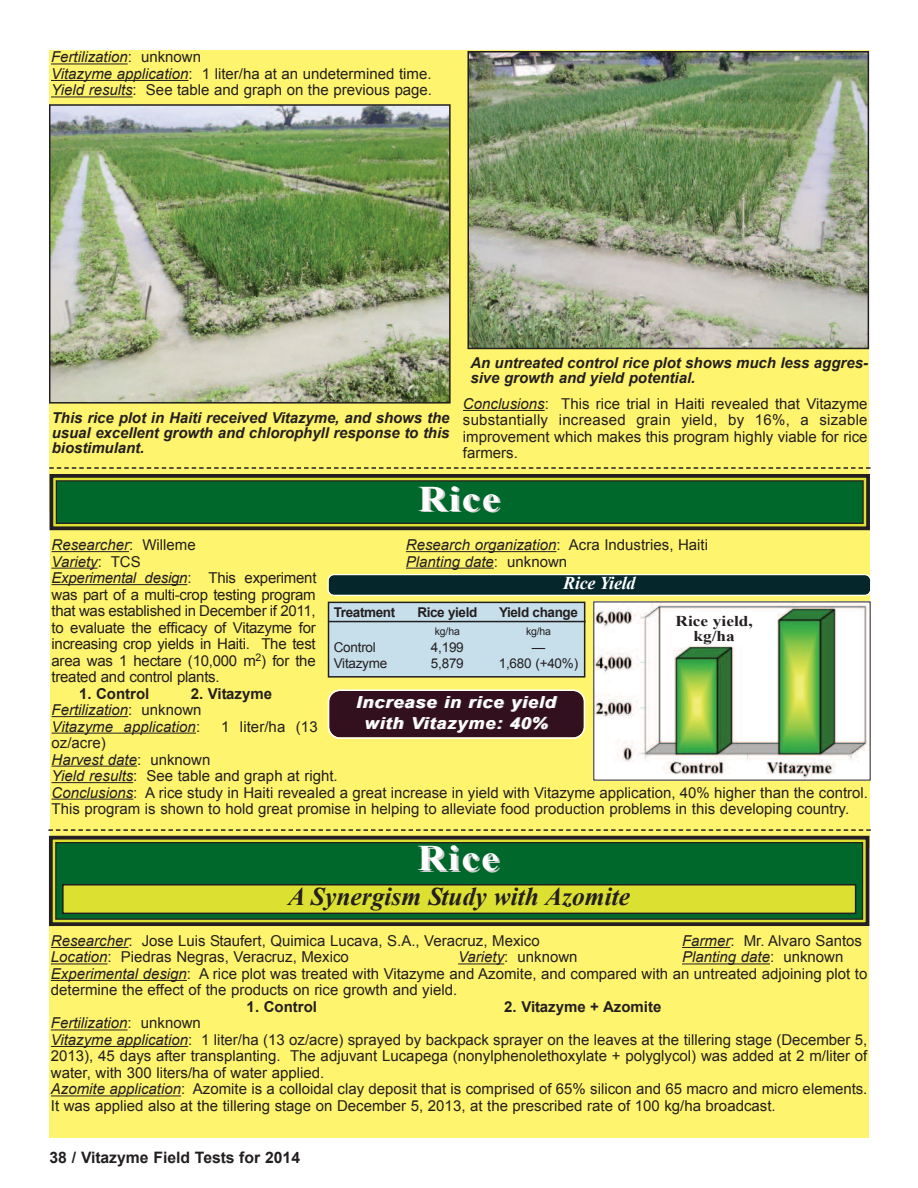
<style>
.page{position:relative;width:918px;height:1188px;background:#fff}
.page>*{position:absolute;margin:0;border:0;box-sizing:border-box;transform-origin:0 0}
.t1{font:700 36px "Times New Roman";letter-spacing:.05em;color:#fff;scale:1.11 1}
.t2{font:italic 700 25.5px "Times New Roman";color:#231f20}
.t3{font:italic 700 18px "Times New Roman";letter-spacing:-.015em;color:#fff}
.t4{font:italic 700 16.5px/21px "Arial";letter-spacing:.05em;color:#fff;text-align:center;scale:1.1 1}
.t5{font:700 15.75px "Arial";color:#231f20}
.t6{font:15px/16.5px "Arial";color:#231f20}
.t7{font:italic 700 15px/15px "Arial";color:#231f20;text-align:justify}
.t8{font:italic 15px/16.5px "Arial";color:#231f20}
.t9{font:700 15px "Arial";color:#231f20}
.t10{font:700 15px/15px "Times New Roman";color:#231f20;text-align:center;scale:1.15 1}
.t11{font:13.5px "Arial";letter-spacing:-.015em;color:#231f20}
.t12{font:700 13.5px "Arial";letter-spacing:-.03em;color:#231f20}
.t13{font:10.5px "Arial";letter-spacing:-.015em;color:#231f20}
.s1{font-style:italic}
.s2{font-style:normal}
.s3{font-weight:700;font-style:normal}
</style>
<div class="page">
<div style="left:49px;top:886px;width:820px;height:252px;background:#fff46d"></div>
<hr style="left:51px;top:947px;width:77px;height:1px;background:#231f20">
<hr style="left:682px;top:947px;width:48px;height:1px;background:#231f20">
<hr style="left:51px;top:963px;width:57px;height:1px;background:#231f20">
<hr style="left:458px;top:963px;width:46px;height:1px;background:#231f20">
<hr style="left:682px;top:963px;width:88px;height:1px;background:#231f20">
<hr style="left:51px;top:980px;width:136px;height:1px;background:#231f20">
<hr style="left:51px;top:1029px;width:77px;height:1px;background:#231f20">
<hr style="left:51px;top:1046px;width:137px;height:1px;background:#231f20">
<hr style="left:51px;top:1095px;width:130px;height:1px;background:#231f20">
<div style="left:50px;top:50px;width:819px;height:462px;background:#fff46d"></div>
<hr style="left:51px;top:63px;width:77px;height:1px;background:#231f20">
<hr style="left:51px;top:80px;width:138px;height:1px;background:#231f20">
<hr style="left:51px;top:96px;width:82px;height:1px;background:#231f20">
<hr style="left:463px;top:410px;width:82px;height:1px;background:#231f20">
<img style="left:52px;top:107px;width:396px;height:294px">
<div style="left:49px;top:104px;width:402px;height:300px;border:2px solid #231f20"></div>
<img style="left:470px;top:54px;width:396px;height:292px">
<div style="left:467px;top:51px;width:402px;height:298px;border:2px solid #231f20"></div>
<div style="left:50px;top:507px;width:820px;height:341px;background:#fff46d"></div>
<hr style="left:52px;top:551px;width:77px;height:1px;background:#231f20">
<hr style="left:406px;top:551px;width:150px;height:1px;background:#231f20">
<hr style="left:52px;top:568px;width:46px;height:1px;background:#231f20">
<hr style="left:406px;top:568px;width:88px;height:1px;background:#231f20">
<hr style="left:52px;top:584px;width:135px;height:1px;background:#231f20">
<hr style="left:52px;top:716px;width:76px;height:1px;background:#231f20">
<hr style="left:52px;top:733px;width:144px;height:1px;background:#231f20">
<hr style="left:52px;top:766px;width:85px;height:1px;background:#231f20">
<hr style="left:52px;top:782px;width:81px;height:1px;background:#231f20">
<hr style="left:52px;top:799px;width:81px;height:1px;background:#231f20">
<div style="left:56px;top:481px;width:807px;height:42px;background:#01682b"></div>
<div style="left:51px;top:476px;width:817px;height:52px;border:5px solid #dce131"></div>
<div style="left:50px;top:474px;width:820px;height:56px;border:4px solid #231f20"></div>
<div style="left:56px;top:480px;width:808px;height:44px;border:1px solid #231f20"></div>
<svg style="left:49px;top:467px;width:822px;height:2px"></svg>
<div style="left:329px;top:602px;width:256px;height:75px;background:#c7dfeb"></div>
<div style="left:328px;top:602px;width:257px;height:76px;border:2px solid #231f20"></div>
<hr style="left:328px;top:621px;width:258px;height:1px;background:#231f20">
<svg style="left:327px;top:574px;width:544px;height:22px;background:#234042"></svg>
<img style="left:595px;top:604px;width:274px;height:174px">
<svg style="left:328px;top:689px;width:257px;height:50px;background:#46262f"></svg>
<div style="left:56px;top:843px;width:807px;height:76px;background:#01682b"></div>
<div style="left:51px;top:838px;width:817px;height:86px;border:5px solid #dce131"></div>
<div style="left:49px;top:836px;width:820px;height:90px;border:4px solid #231f20"></div>
<div style="left:55px;top:842px;width:808px;height:78px;border:1px solid #231f20"></div>
<div style="left:63px;top:885px;width:793px;height:28px;background:#dce131"></div>
<div style="left:62px;top:884px;width:794px;height:30px;border:2px solid #231f20"></div>
<svg style="left:48px;top:829px;width:823px;height:2px"></svg>
<p class="t6" style="left:51px;top:49px;width:383px"><span class="s1">Fertilization</span>: unknown<br><span class="s1">Vitazyme application</span>: 1 liter/ha at an undetermined time.<br><span class="s1">Yield results</span>: See table and graph on the previous page.</p>
<p class="t7" style="left:52px;top:410px;width:399px">This rice plot in Haiti received Vitazyme, and shows the usual excellent growth and chlorophyll response to this biostimulant.</p>
<p class="t7" style="left:470px;top:356px;width:398px">An untreated control rice plot shows much less aggres&shy;sive growth and yield potential.</p>
<p class="t6" style="left:463px;top:396px;width:406px;text-align:justify"><span class="s1">Conclusions</span>: This rice trial in Haiti revealed that Vitazyme substantially increased grain yield, by 16%, a sizable improvement which makes this program highly viable for rice farmers.</p>
<h1 class="t1" style="left:418px;top:479px;width:75px">Rice</h1>
<p class="t8" style="left:52px;top:537px;width:146px">Researcher<span class="s2">: Willeme</span></p>
<p class="t6" style="left:406px;top:537px;width:304px"><span class="s1">Research organization</span>: Acra Industries, Haiti</p>
<p class="t8" style="left:52px;top:553px;width:91px">Variety<span class="s2">: TCS</span></p>
<p class="t8" style="left:406px;top:553px;width:163px">Planting date<span class="s2">: unknown</span></p>
<p class="t6" style="left:52px;top:570px;width:266px;text-align:justify"><span class="s1">Experimental design</span>: This experiment was part of a multi-crop testing program that was established in December if 2011, to evaluate the efficacy of Vitazyme for increasing crop yields in Haiti. The test area was 1 hectare (10,000 m<sup>2</sup>) for the treated and control plants.</p>
<p class="t9" style="left:79px;top:685px;width:72px">1. Control</p>
<p class="t3" style="left:563px;top:573px;width:74px">Rice Yield</p>
<p class="t12" style="left:334px;top:605px;width:63px">Treatment</p>
<p class="t12" style="left:417px;top:605px;width:62px">Rice yield</p>
<p class="t12" style="left:499px;top:605px;width:81px">Yield change</p>
<p class="t13" style="left:435px;top:626px;width:26px">kg/ha</p>
<p class="t13" style="left:526px;top:626px;width:26px">kg/ha</p>
<p class="t11" style="left:334px;top:640px;width:44px">Control</p>
<p class="t11" style="left:431px;top:640px;width:34px">4,199</p>
<p class="t11" style="left:532px;top:640px;width:15px">—</p>
<p class="t11" style="left:334px;top:656px;width:55px">Vitazyme</p>
<p class="t11" style="left:431px;top:656px;width:34px">5,879</p>
<p class="t11" style="left:499px;top:656px;width:81px">1,680 (+40%)</p>
<p class="t10" style="left:676px;top:613px;width:69px">Rice yield, kg/ha</p>
<p class="t8" style="left:52px;top:685px;width:222px;text-indent:139px"><span class="s3">2. Vitazyme<br></span>Fertilization<span class="s2">: unknown<br></span>Vitazyme application<span class="s2">:</span></p>
<p class="t4" style="left:356px;top:691px;width:183px">Increase in rice yield with Vitazyme: 40%</p>
<p class="t6" style="left:221px;top:718px;width:98px">1 liter/ha (13</p>
<p class="t6" style="left:52px;top:735px;width:818px">oz/acre)<br><span class="s1">Harvest date</span>: unknown<br><span class="s1">Yield results</span>: See table and graph at right.<br><span class="s1">Conclusions</span>: A rice study in Haiti revealed a great increase in yield with Vitazyme application, 40% higher than the control.<br>This program is shown to hold great promise in helping to alleviate food production problems in this developing country.</p>
<h1 class="t1" style="left:417px;top:838px;width:75px">Rice</h1>
<h2 class="t2" style="left:288px;top:882px;width:343px">A Synergism Study with Azomite</h2>
<p class="t6" style="left:51px;top:933px;width:490px"><span class="s1">Researcher</span>: Jose Luis Staufert, Quimica Lucava, S.A., Veracruz, Mexico</p>
<p class="t6" style="left:682px;top:933px;width:182px"><span class="s1">Farmer</span>: Mr. Alvaro Santos</p>
<p class="t6" style="left:51px;top:949px;width:300px"><span class="s1">Location</span>: Piedras Negras, Veracruz, Mexico</p>
<p class="t6" style="left:458px;top:949px;width:121px"><span class="s1">Variety</span>: unknown</p>
<p class="t6" style="left:51px;top:949px;width:818px;text-indent:631px"><span class="s1">Planting date</span>: unknown<br><span class="s1">Experimental design</span>: A rice plot was treated with Vitazyme and Azomite, and compared with an untreated adjoining plot to determine the effect of the products on rice growth and yield.</p>
<p class="t9" style="left:247px;top:998px;width:72px">1. Control</p>
<p class="t9" style="left:504px;top:998px;width:159px">2. Vitazyme + Azomite</p>
<p class="t6" style="left:51px;top:1015px;width:818px"><span class="s1">Fertilization</span>: unknown<br><span class="s1">Vitazyme application</span>: 1 liter/ha (13 oz/acre) sprayed by backpack sprayer on the leaves at the tillering stage (December 5, 2013), 45 days after transplanting. The adjuvant Lucapega (nonylphenolethoxylate + polyglycol) was added at 2 m/liter of water, with 300 liters/ha of water applied.<br><span class="s1">Azomite application</span>: Azomite is a colloidal clay deposit that is comprised of 65% silicon and 65 macro and micro elements.<br>It was applied also at the tillering stage on December 5, 2013, at the prescribed rate of 100 kg/ha broadcast.</p>
<p class="t5" style="left:50px;top:1149px;width:252px">38 / Vitazyme Field Tests for 2014</p>
</div>
